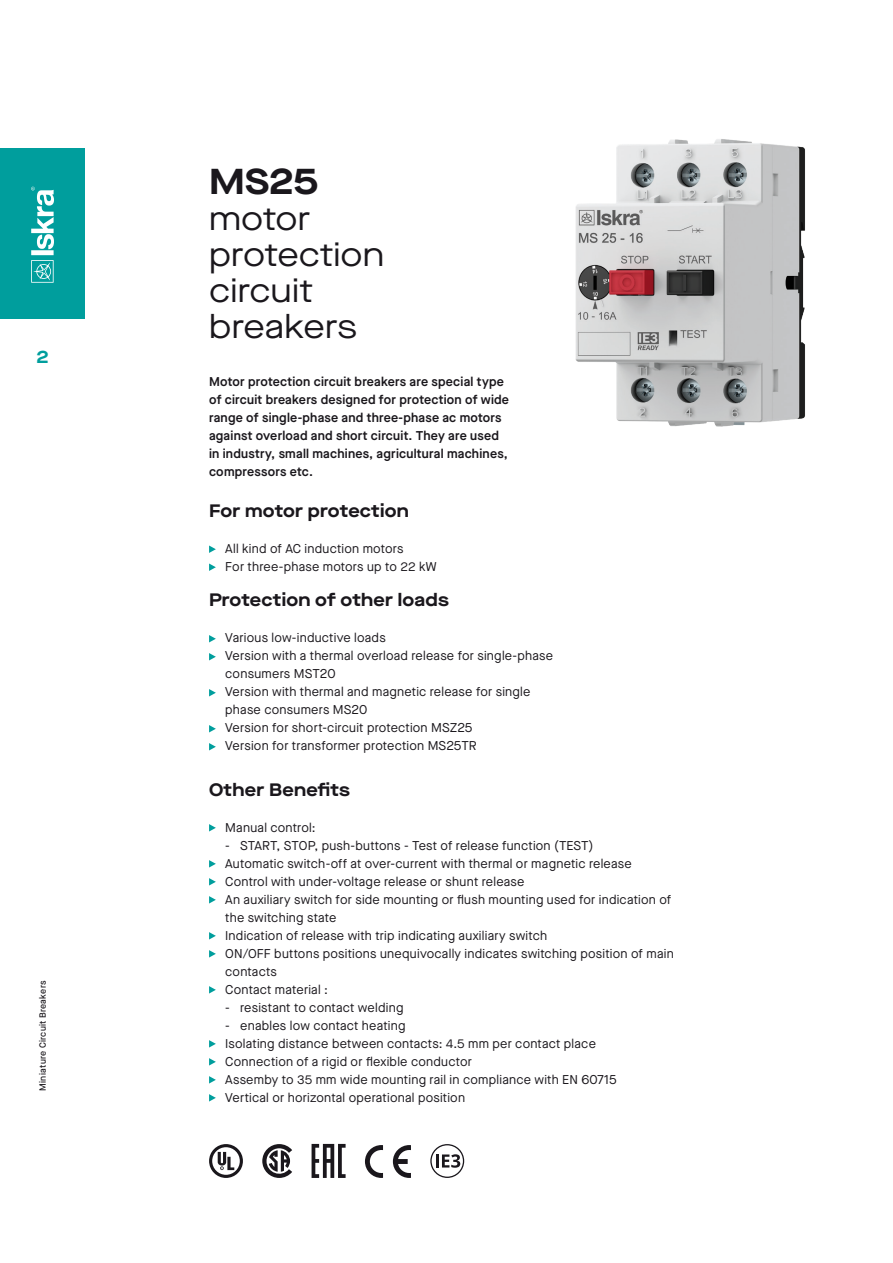
<style>
.page{position:relative;width:893px;height:1263px;background:#fff}
.page>*{position:absolute;margin:0;border:0;box-sizing:border-box;transform-origin:0 0}
.t1{font:700 expanded 36px "Maison Neue";color:#1a171c}
.t2{font:expanded 33px/36px "Maison Neue";color:#1a171c}
.t3{font:700 expanded 18px "Maison Neue";letter-spacing:.01em;color:#1a171c}
.t4{font:700 expanded 18px "Maison Neue";color:#009e9d}
.t5{font:12.75px/18px "Maison Neue";letter-spacing:.02em;color:#1a171c}
.t6{font:600 12.75px/18px "Maison Neue";letter-spacing:.015em;color:#1a171c}
.t7{font:500 9px "Maison Neue";letter-spacing:.035em;color:#1a171c}
</style>
<div class="page">
<div style="left:0;top:149px;width:85px;height:170px;background:#009e9d"></div>
<svg style="left:31px;top:187px;width:23px;height:96px"></svg>
<svg style="left:209px;top:545px;width:7px;height:8px"></svg>
<svg style="left:209px;top:563px;width:7px;height:8px"></svg>
<svg style="left:209px;top:635px;width:7px;height:7px"></svg>
<svg style="left:209px;top:653px;width:7px;height:7px"></svg>
<svg style="left:209px;top:689px;width:7px;height:7px"></svg>
<svg style="left:209px;top:725px;width:7px;height:7px"></svg>
<svg style="left:209px;top:743px;width:7px;height:7px"></svg>
<svg style="left:209px;top:824px;width:7px;height:7px"></svg>
<svg style="left:209px;top:860px;width:7px;height:7px"></svg>
<svg style="left:209px;top:878px;width:7px;height:7px"></svg>
<svg style="left:209px;top:896px;width:7px;height:7px"></svg>
<svg style="left:209px;top:932px;width:7px;height:7px"></svg>
<svg style="left:209px;top:950px;width:7px;height:7px"></svg>
<svg style="left:209px;top:986px;width:7px;height:7px"></svg>
<svg style="left:209px;top:1040px;width:7px;height:7px"></svg>
<svg style="left:209px;top:1058px;width:7px;height:7px"></svg>
<svg style="left:209px;top:1076px;width:7px;height:7px"></svg>
<svg style="left:209px;top:1094px;width:7px;height:7px"></svg>
<svg style="left:365px;top:1145px;width:18px;height:33px"></svg>
<svg style="left:393px;top:1145px;width:18px;height:33px"></svg>
<svg style="left:312px;top:1144px;width:34px;height:34px"></svg>
<svg style="left:209px;top:1144px;width:34px;height:34px"></svg>
<svg style="left:262px;top:1144px;width:30px;height:34px"></svg>
<svg style="left:430px;top:1144px;width:34px;height:34px"></svg>
<img style="left:575px;top:139px;width:230px;height:288px">
<h3 class="t4" style="left:36px;top:344px;width:14px">2</h3>
<p class="t7" style="left:37px;top:1091px;width:112px;rotate:-90deg">Miniature Circuit Breakers</p>
<p class="t1" style="left:209px;top:156px;width:111px">MS25</p>
<p class="t2" style="left:209px;top:201px;width:177px">motor protection circuit breakers</p>
<p class="t6" style="left:209px;top:372px;width:301px">Motor protection circuit breakers are special type of circuit breakers designed for protection of wide range of single-phase and three-phase ac motors against overload and short circuit. They are used in industry, small machines, agricultural machines, compressors etc.</p>
<p class="t3" style="left:209px;top:498px;width:201px">For motor protection</p>
<p class="t5" style="left:225px;top:539px;width:180px">All kind of AC induction motors</p>
<p class="t5" style="left:225px;top:557px;width:213px">For three-phase motors up to 22 kW</p>
<p class="t3" style="left:209px;top:587px;width:241px">Protection of other loads</p>
<p class="t5" style="left:225px;top:629px;width:162px">Various low-inductive loads</p>
<p class="t5" style="left:225px;top:647px;width:329px">Version with a thermal overload release for single-phase consumers MST20</p>
<p class="t5" style="left:225px;top:683px;width:307px">Version with thermal and magnetic release for single phase consumers MS20</p>
<p class="t5" style="left:225px;top:719px;width:249px">Version for short-circuit protection MSZ25</p>
<p class="t5" style="left:225px;top:737px;width:253px">Version for transformer protection MS25TR</p>
<p class="t3" style="left:209px;top:776px;width:142px">Other Benefits</p>
<p class="t5" style="left:225px;top:818px;width:92px">Manual control:</p>
<p class="t5" style="left:225px;top:836px;width:370px">- START, STOP, push-buttons - Test of release function (TEST)</p>
<p class="t5" style="left:225px;top:854px;width:408px">Automatic switch-off at over-current with thermal or magnetic release</p>
<p class="t5" style="left:225px;top:872px;width:301px">Control with under-voltage release or shunt release</p>
<p class="t5" style="left:225px;top:890px;width:447px">An auxiliary switch for side mounting or flush mounting used for indication of the switching state</p>
<p class="t5" style="left:225px;top:926px;width:323px">Indication of release with trip indicating auxiliary switch</p>
<p class="t5" style="left:225px;top:944px;width:450px">ON/OFF buttons positions unequivocally indicates switching position of main contacts</p>
<p class="t5" style="left:225px;top:980px;width:104px">Contact material :</p>
<p class="t5" style="left:225px;top:998px;width:180px">- resistant to contact welding</p>
<p class="t5" style="left:225px;top:1016px;width:182px">- enables low contact heating</p>
<p class="t5" style="left:225px;top:1034px;width:372px">Isolating distance between contacts: 4.5 mm per contact place</p>
<p class="t5" style="left:225px;top:1052px;width:248px">Connection of a rigid or flexible conductor</p>
<p class="t5" style="left:225px;top:1070px;width:393px">Assemby to 35 mm wide mounting rail in compliance with EN 60715</p>
<p class="t5" style="left:225px;top:1088px;width:241px">Vertical or horizontal operational position</p>
</div>
